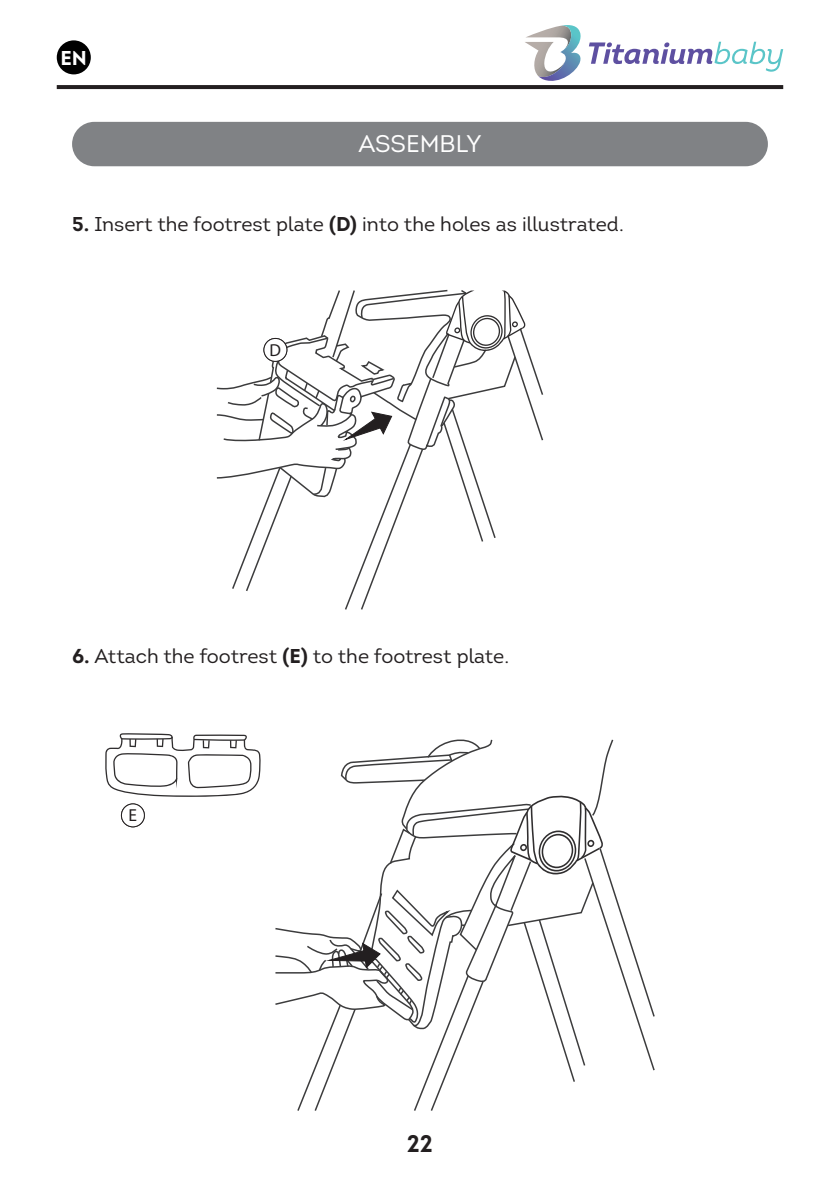
<style>
.page{position:relative;width:840px;height:1191px;background:#fff}
.page>*{position:absolute;margin:0;border:0;box-sizing:border-box;transform-origin:0 0}
.t1{font:24px "Intro";color:#fff}
.t2{font:700 24px "Intro";color:#231f20}
.t3{font:20px "Intro";color:#231f20}
.t4{font:700 20px "Intro";color:#fff}
.t5{font:17.4px "Myriad Pro";color:#231f20}
.s1{font-weight:700}
</style>
<div class="page">
<svg style="left:57px;top:85px;width:725px;height:4px;background:#262223"></svg>
<svg style="left:589px;top:42px;width:193px;height:30px"></svg>
<svg style="left:525px;top:25px;width:56px;height:56px"></svg>
<div style="left:57px;top:40px;width:34px;height:34px;background:#000;border-radius:50%"></div>
<div style="left:72px;top:122px;width:695px;height:44px;background:#808285;border-radius:22px"></div>
<svg style="left:217px;top:290px;width:326px;height:319px"></svg>
<div style="left:264px;top:338px;width:23px;height:23px;background:#fff;border-radius:50%"></div>
<div style="left:263px;top:338px;width:24px;height:23px;border:1px solid #231f20;border-radius:50%"></div>
<div style="left:121px;top:803px;width:23px;height:24px;border:1px solid #231f20;border-radius:50%"></div>
<svg style="left:105px;top:733px;width:156px;height:64px"></svg>
<svg style="left:275px;top:739px;width:379px;height:371px"></svg>
<p class="t4" style="left:60px;top:46px;width:28px">EN</p>
<p class="t1" style="left:358px;top:129px;width:124px">ASSEMBLY</p>
<p class="t3" style="left:72px;top:212px;width:553px"><span class="s1">5.</span> Insert the footrest plate <span class="s1">(D)</span> into the holes as illustrated.</p>
<p class="t5" style="left:269px;top:339px;width:13px">D</p>
<p class="t3" style="left:72px;top:644px;width:438px"><span class="s1">6.</span> Attach the footrest <span class="s1">(E)</span> to the footrest plate.</p>
<p class="t5" style="left:128px;top:804px;width:10px">E</p>
<p class="t2" style="left:406px;top:1128px;width:28px">22</p>
</div>
